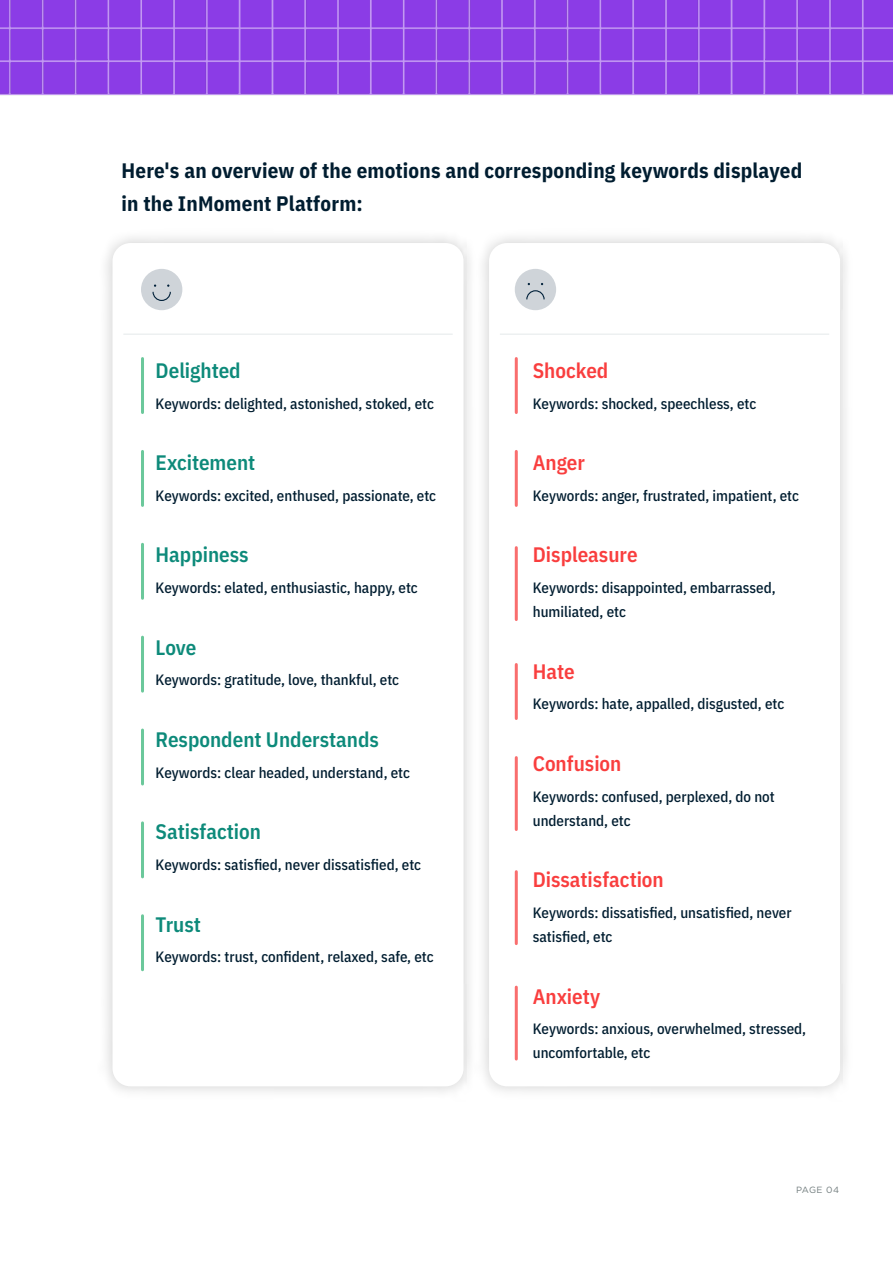
<style>
.page{position:relative;width:893px;height:1263px;background:#fff}
.page>*{position:absolute;margin:0;border:0;box-sizing:border-box;transform-origin:0 0}
.t1{font:700 21px/33px "IBM Plex Sans Cond";letter-spacing:.01em;color:#001d30}
.t2{font:600 21px "IBM Plex Sans Cond";color:#0d8a7a}
.t3{font:600 21px "IBM Plex Sans Cond";color:#f93e3e}
.t4{font:500 15px/24px "IBM Plex Sans Cond";color:#001d30}
.t5{font:9px "Gotham";letter-spacing:.03em;color:#717c7d}
</style>
<div class="page">
<div style="left:98px;top:228px;width:380px;height:873px;background:#000;opacity:.2"></div>
<div style="left:112px;top:243px;width:352px;height:843px;background:#fff;border-radius:18px"></div>
<div style="left:474px;top:228px;width:380px;height:873px;background:#000;opacity:.2"></div>
<div style="left:489px;top:243px;width:351px;height:843px;background:#fff;border-radius:18px"></div>
<div style="left:141px;top:269px;width:41px;height:41px;background:#cfd4d9;border-radius:50%"></div>
<svg style="left:152px;top:284px;width:19px;height:17px"></svg>
<div style="left:515px;top:269px;width:41px;height:41px;background:#cfd4d9;border-radius:50%"></div>
<svg style="left:526px;top:283px;width:19px;height:17px"></svg>
<hr style="left:141px;top:359px;width:3px;height:54px;background:#6bc89b">
<hr style="left:515px;top:359px;width:3px;height:54px;background:#f96e6e">
<hr style="left:515px;top:548px;width:3px;height:72px;background:#f96e6e">
<hr style="left:515px;top:758px;width:3px;height:71px;background:#f96e6e">
<hr style="left:515px;top:872px;width:3px;height:72px;background:#f96e6e">
<hr style="left:515px;top:987px;width:3px;height:72px;background:#f96e6e">
<hr style="left:141px;top:544px;width:3px;height:54px;background:#6bc89b">
<hr style="left:141px;top:823px;width:3px;height:54px;background:#6bc89b">
<hr style="left:141px;top:451px;width:3px;height:54px;background:#6bc89b">
<hr style="left:515px;top:451px;width:3px;height:54px;background:#f96e6e">
<hr style="left:515px;top:664px;width:3px;height:54px;background:#f96e6e">
<hr style="left:141px;top:730px;width:3px;height:54px;background:#6bc89b">
<hr style="left:141px;top:637px;width:3px;height:54px;background:#6bc89b">
<hr style="left:141px;top:916px;width:3px;height:54px;background:#6bc89b">
<hr style="left:123px;top:333px;width:330px;height:2px;background:#edf0f1">
<hr style="left:500px;top:333px;width:329px;height:2px;background:#edf0f1">
<img style="left:0;top:0;width:893px;height:96px">
<h1 class="t1" style="left:122px;top:153px;width:682px">Here's an overview of the emotions and corresponding keywords displayed in the InMoment Platform:</h1>
<h1 class="t2" style="left:156px;top:354px;width:87px">Delighted</h1>
<p class="t4" style="left:156px;top:390px;width:280px">Keywords: delighted, astonished, stoked, etc</p>
<h1 class="t2" style="left:156px;top:446px;width:101px">Excitement</h1>
<p class="t4" style="left:156px;top:482px;width:282px">Keywords: excited, enthused, passionate, etc</p>
<h1 class="t2" style="left:156px;top:538px;width:94px">Happiness</h1>
<p class="t4" style="left:156px;top:575px;width:264px">Keywords: elated, enthusiastic, happy, etc</p>
<h1 class="t2" style="left:156px;top:631px;width:42px">Love</h1>
<p class="t4" style="left:156px;top:667px;width:245px">Keywords: gratitude, love, thankful, etc</p>
<h1 class="t2" style="left:156px;top:723px;width:225px">Respondent Understands</h1>
<p class="t4" style="left:156px;top:759px;width:256px">Keywords: clear headed, understand, etc</p>
<h1 class="t2" style="left:156px;top:815px;width:107px">Satisfaction</h1>
<p class="t4" style="left:156px;top:851px;width:267px">Keywords: satisfied, never dissatisfied, etc</p>
<h1 class="t2" style="left:156px;top:907px;width:47px">Trust</h1>
<p class="t4" style="left:156px;top:944px;width:280px">Keywords: trust, confident, relaxed, safe, etc</p>
<h1 class="t3" style="left:533px;top:354px;width:77px">Shocked</h1>
<p class="t4" style="left:533px;top:390px;width:225px">Keywords: shocked, speechless, etc</p>
<h1 class="t3" style="left:533px;top:446px;width:54px">Anger</h1>
<p class="t4" style="left:533px;top:482px;width:268px">Keywords: anger, frustrated, impatient, etc</p>
<h1 class="t3" style="left:533px;top:538px;width:106px">Displeasure</h1>
<p class="t4" style="left:533px;top:575px;width:244px">Keywords: disappointed, embarrassed, humiliated, etc</p>
<h1 class="t3" style="left:533px;top:655px;width:43px">Hate</h1>
<p class="t4" style="left:533px;top:691px;width:253px">Keywords: hate, appalled, disgusted, etc</p>
<h1 class="t3" style="left:533px;top:747px;width:90px">Confusion</h1>
<p class="t4" style="left:533px;top:783px;width:243px">Keywords: confused, perplexed, do not understand, etc</p>
<h1 class="t3" style="left:533px;top:863px;width:132px">Dissatisfaction</h1>
<p class="t4" style="left:533px;top:899px;width:260px">Keywords: dissatisfied, unsatisfied, never satisfied, etc</p>
<h1 class="t3" style="left:533px;top:979px;width:69px">Anxiety</h1>
<p class="t4" style="left:533px;top:1016px;width:275px">Keywords: anxious, overwhelmed, stressed, uncomfortable, etc</p>
<p class="t5" style="left:796px;top:1184px;width:45px">PAGE 04</p>
</div>
